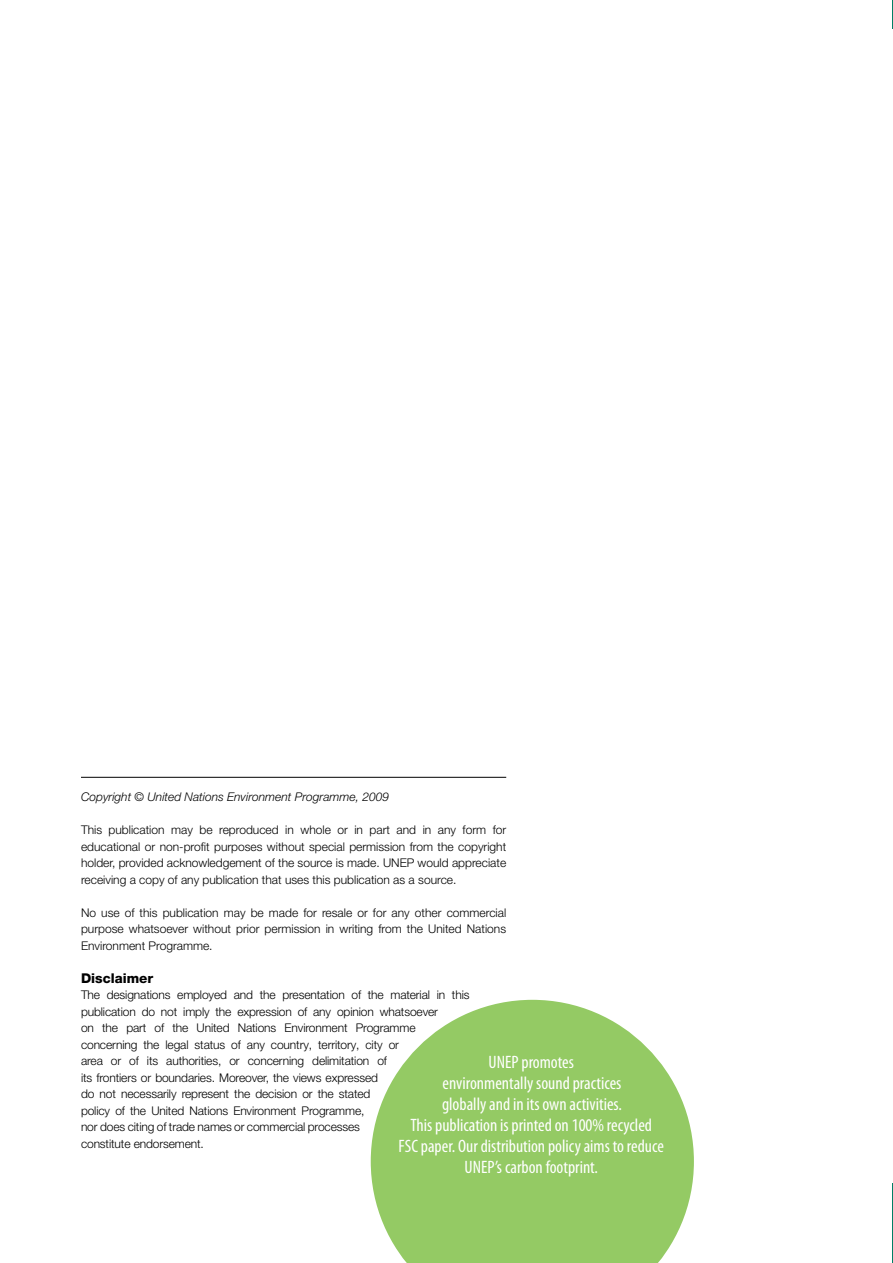
<style>
.page{position:relative;width:893px;height:1263px;background:#fff}
.page>*{position:absolute;margin:0;border:0;box-sizing:border-box;transform-origin:0 0}
.t1{font:condensed 18px/21px "Myriad Pro";color:#fff;text-align:center}
.t2{font:800 13.5px "Helvetica Neue LT Pro";color:#000}
.t3{font:300 12px/16.5px "Helvetica Neue LT Pro";letter-spacing:-.01em;color:#000;text-align:justify}
.t4{font:italic 300 12px "Helvetica Neue LT Pro";color:#000}
</style>
<div class="page">
<hr style="left:892px;top:1183px;width:1px;height:80px;background:#008066">
<svg style="left:892px;top:0;width:1px;height:28px"></svg>
<svg style="left:371px;top:1000px;width:323px;height:263px;fill:#94ca64"></svg>
<hr style="left:81px;top:777px;width:425px;height:1px;background:#000">
<p class="t4" style="left:81px;top:789px;width:310px">Copyright © United Nations Environment Programme, 2009</p>
<p class="t3" style="left:81px;top:821px;width:427px">This publication may be reproduced in whole or in part and in any form for educational or non-profit purposes without special permission from the copyright holder, provided acknowledgement of the source is made. UNEP would appreciate receiving a copy of any publication that uses this publication as a source.</p>
<p class="t3" style="left:81px;top:904px;width:427px">No use of this publication may be made for resale or for any other commercial purpose whatsoever without prior permission in writing from the United Nations Environment Programme.</p>
<p class="t2" style="left:81px;top:970px;width:74px">Disclaimer</p>
<p class="t3" style="left:81px;top:986px;width:390px;text-align:left">The designations employed and the presentation of the material in this publication do not imply the expression of any opinion whatsoever<br>on the part of the United Nations Environment Programme concerning the legal status of any country, territory, city or<br>area or of its authorities, or concerning delimitation of<br>its frontiers or boundaries. Moreover, the views expressed<br>do not necessarily represent the decision or the stated<br>policy of the United Nations Environment Programme,<br>nor does citing of trade names or commercial processes<br>constitute endorsement.</p>
<h1 class="t1" style="left:399px;top:1052px;width:267px">UNEP promotes<br>environmentally sound practices<br>globally and in its own activities.<br>This publication is printed on 100% recycled FSC paper. Our distribution policy aims to reduce UNEP’s carbon footprint.</h1>
</div>
